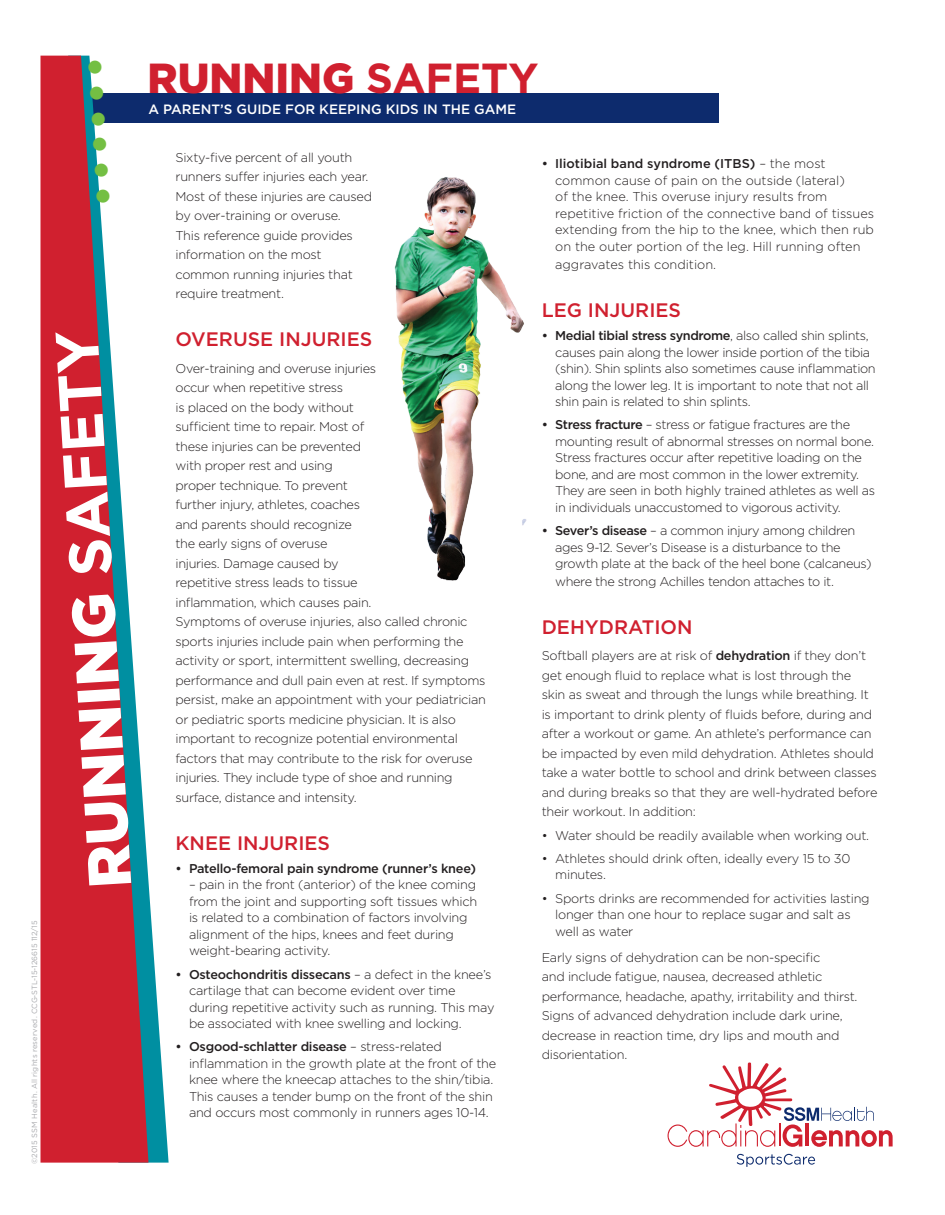
<style>
.page{position:relative;width:945px;height:1215px;background:#fff}
.page>*{position:absolute;margin:0;border:0;box-sizing:border-box;transform-origin:0 0}
.t1{font:900 60px "Gotham";color:#fff}
.t2{font:900 42px "Gotham";color:#d0202f}
.t3{font:22.5px "Wingdings";color:#74bf43}
.t4{font:500 19.5px "Gotham";color:#d0202f}
.t5{font:500 13.5px "Gotham";color:#fff}
.copy{font:300 12.75px/19.5px "Gotham";letter-spacing:-.025em;color:#231f20}
.copy-2{font:300 12.75px/16.5px "Gotham";color:#231f20}
.t6{font:500 12.75px "Gotham";letter-spacing:-.02em;color:#231f20}
.t7{font:7.5px "Gotham";letter-spacing:.02em;color:#a8a9ad}
.s1{font-weight:700}
.s2{font-weight:500}
</style>
<div class="page">
<div style="left:81px;top:93px;width:638px;height:30px;background:#0d2b6d"></div>
<svg style="left:148px;top:875px;width:21px;height:288px"></svg>
<svg style="left:40px;top:56px;width:108px;height:1107px;fill:#d0202f"></svg>
<svg style="left:668px;top:1063px;width:225px;height:84px"></svg>
<svg style="left:737px;top:1154px;width:78px;height:13px"></svg>
<img style="left:394px;top:177px;width:133px;height:404px">
<p class="t3" style="left:91px;top:205px;width:147px;rotate:-93deg">●●●●●●</p>
<p class="t7" style="left:30px;top:1164px;width:245px;rotate:-90deg">©2015 SSM Health. All rights reserved. CCG-STL-15-126615 112/15</p>
<p class="t1" style="left:68px;top:890px;width:560px;rotate:-93deg">RUNNING <span class="s1">SAFETY</span></p>
<p class="t2" style="left:148px;top:49px;width:393px">RUNNING <span class="s1">SAFETY</span></p>
<p class="t5" style="left:149px;top:100px;width:369px">A PARENT’S GUIDE FOR KEEPING KIDS IN THE GAME</p>
<p class="copy" style="left:176px;top:147px;width:198px">Sixty-five percent of all youth runners suffer injuries each year.<br>Most of these injuries are caused by over-training or overuse.<br>This reference guide provides information on the most common running injuries that require treatment.</p>
<p class="t4" style="left:176px;top:327px;width:198px">OVERUSE INJURIES</p>
<p class="copy" style="left:176px;top:358px;width:312px">Over-training and overuse injuries<br>occur when repetitive stress<br>is placed on the body without<br>sufficient time to repair. Most of<br>these injuries can be prevented<br>with proper rest and using<br>proper technique. To prevent<br>further injury, athletes, coaches<br>and parents should recognize<br>the early signs of overuse<br>injuries. Damage caused by<br>repetitive stress leads to tissue<br>inflammation, which causes pain.<br>Symptoms of overuse injuries, also called chronic sports injuries include pain when performing the activity or sport, intermittent swelling, decreasing performance and dull pain even at rest. If symptoms persist, make an appointment with your pediatrician or pediatric sports medicine physician. It is also important to recognize potential environmental factors that may contribute to the risk for overuse injuries. They include type of shoe and running surface, distance and intensity.</p>
<p class="t4" style="left:176px;top:830px;width:156px">KNEE INJURIES</p>
<p class="t6" style="left:176px;top:860px;width:302px">• Patello-femoral pain syndrome (runner’s knee)</p>
<p class="copy" style="left:189px;top:876px;width:290px;line-height:16.5px">– pain in the front (anterior) of the knee coming from the joint and supporting soft tissues which is related to a combination of factors involving alignment of the hips, knees and feet during weight-bearing activity.</p>
<p class="copy" style="left:189px;top:966px;width:307px;line-height:16.5px;text-indent:-14px"><span class="s2">• Osteochondritis dissecans</span> – a defect in the knee’s cartilage that can become evident over time during repetitive activity such as running. This may be associated with knee swelling and locking.</p>
<p class="copy" style="left:189px;top:1038px;width:309px;line-height:16.5px;text-indent:-14px"><span class="s2">• Osgood-schlatter disease</span> – stress-related inflammation in the growth plate at the front of the knee where the kneecap attaches to the shin/tibia.<br>This causes a tender bump on the front of the shin and occurs most commonly in runners ages 10-14.</p>
<p class="copy-2" style="left:555px;top:155px;width:320px;text-indent:-14px"><span class="s2">• Iliotibial band syndrome (ITBS)</span> – the most common cause of pain on the outside (lateral)<br>of the knee. This overuse injury results from repetitive friction of the connective band of tissues extending from the hip to the knee, which then rub on the outer portion of the leg. Hill running often</p>
<p class="copy-2" style="left:555px;top:256px;width:162px">aggravates this condition.</p>
<p class="t4" style="left:542px;top:297px;width:141px">LEG INJURIES</p>
<p class="copy" style="left:555px;top:327px;width:322px;line-height:16.5px;text-indent:-14px"><span class="s2">• Medial tibial stress syndrome</span>, also called shin splints, causes pain along the lower inside portion of the tibia (shin). Shin splints also sometimes cause inflammation along the lower leg. It is important to note that not all shin pain is related to shin splints.</p>
<p class="copy" style="left:555px;top:416px;width:321px;line-height:16.5px;text-indent:-14px"><span class="s2">• Stress fracture</span> – stress or fatigue fractures are the mounting result of abnormal stresses on normal bone.<br>Stress fractures occur after repetitive loading on the bone, and are most common in the lower extremity.<br>They are seen in both highly trained athletes as well as in individuals unaccustomed to vigorous activity.</p>
<p class="copy" style="left:555px;top:522px;width:318px;line-height:16.5px;text-indent:-14px"><span class="s2">• Sever’s disease</span> – a common injury among children ages 9-12. Sever’s Disease is a disturbance to the growth plate at the back of the heel bone (calcaneus)</p>
<p class="copy" style="left:555px;top:572px;width:280px">where the strong Achilles tendon attaches to it.</p>
<p class="t4" style="left:542px;top:615px;width:152px">DEHYDRATION</p>
<p class="copy" style="left:542px;top:646px;width:337px">Softball players are at risk of <span class="s2">dehydration</span> if they don’t get enough fluid to replace what is lost through the skin as sweat and through the lungs while breathing. It is important to drink plenty of fluids before, during and after a workout or game. An athlete’s performance can be impacted by even mild dehydration. Athletes should take a water bottle to school and drink between classes and during breaks so that they are well-hydrated before their workout. In addition:</p>
<p class="copy" style="left:542px;top:825px;width:329px">• Water should be readily available when working out.</p>
<p class="copy" style="left:555px;top:850px;width:297px;line-height:16.5px;text-indent:-14px">• Athletes should drink often, ideally every 15 to 30 minutes.</p>
<p class="copy" style="left:555px;top:890px;width:316px;line-height:16.5px;text-indent:-14px">• Sports drinks are recommended for activities lasting longer than one hour to replace sugar and salt as well as water</p>
<p class="copy" style="left:542px;top:947px;width:317px">Early signs of dehydration can be non-specific<br>and include fatigue, nausea, decreased athletic performance, headache, apathy, irritability and thirst.<br>Signs of advanced dehydration include dark urine, decrease in reaction time, dry lips and mouth and disorientation.</p>
</div>
